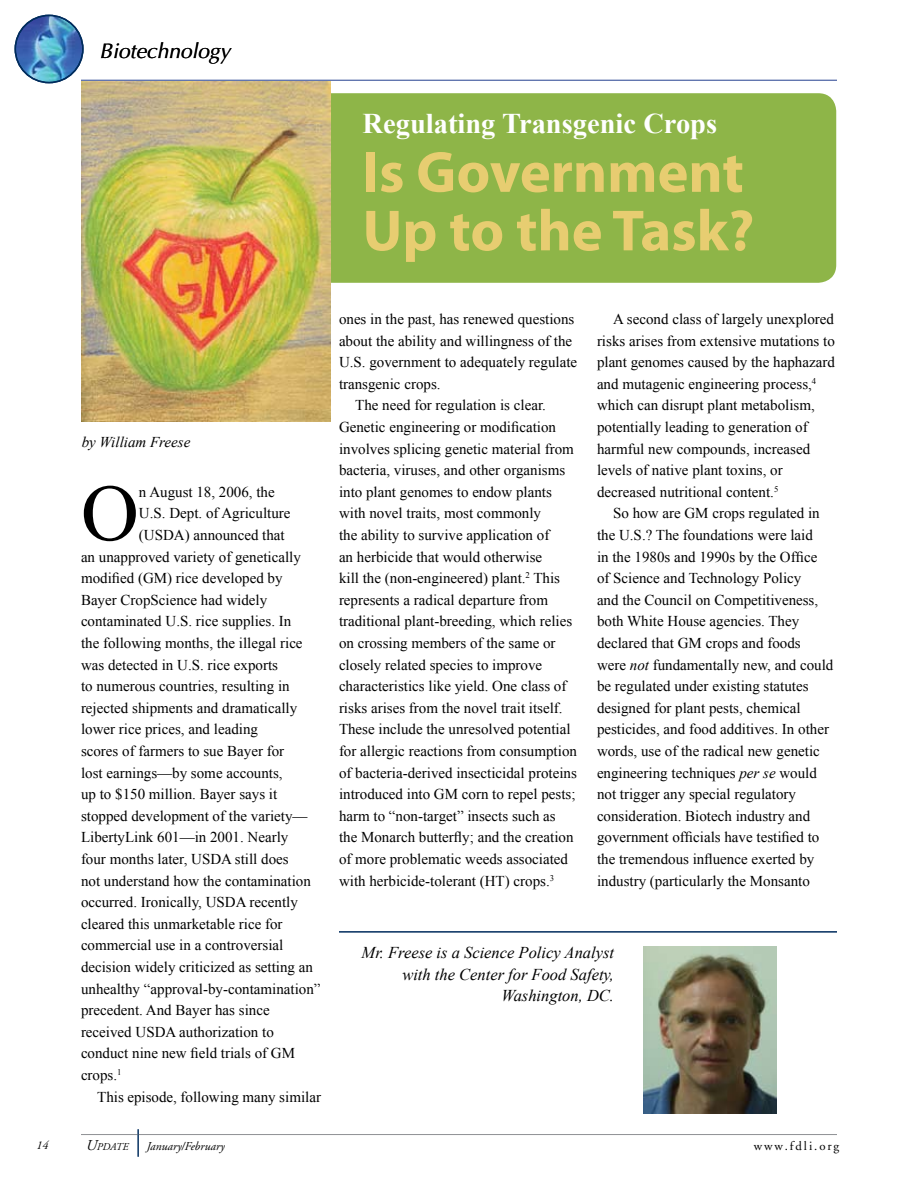
<style>
.page{position:relative;width:918px;height:1188px;background:#fff}
.page>*{position:absolute;margin:0;border:0;box-sizing:border-box;transform-origin:0 0}
.t1{font:80.25px "Times New Roman";color:#000}
.t2{font:700 58.5px/58.5px "Myriad Pro";color:#e7cd71}
.t3{font:700 28.5px "Times New Roman";color:#fff}
.t4{font:italic 21px "Optima";color:#000}
.t5{font:italic 16.5px/21.6px "Times New Roman";color:#000;text-align:right}
.t6{font:15px/21.6px "Times New Roman";color:#000}
.t7{font:italic 15px "Times New Roman";color:#000}
.t8{font:12.75px "Adobe Garamond";letter-spacing:.15em;color:#000}
.t9{font:italic 12px "Adobe Garamond";color:#000}
.t10{font:italic 10.5px "Adobe Garamond";color:#000}
.s1{color:#e7cc71}
.s2{font-style:italic}
.s3{font-size:15px}
</style>
<div class="page">
<img style="left:15px;top:15px;width:68px;height:68px;border-radius:50%">
<hr style="left:81px;top:80px;width:756px;height:1px;background:#24408f">
<hr style="left:339px;top:931px;width:498px;height:2px;background:#002c5d">
<img style="left:643px;top:947px;width:133px;height:166px">
<div style="left:15px;top:15px;width:69px;height:68px;border:2px solid #002c5d;border-radius:50%"></div>
<hr style="left:81px;top:1134px;width:756px;height:1px;background:#939598">
<svg style="left:138px;top:1129px;width:1px;height:28px"></svg>
<div style="left:93px;top:93px;width:743px;height:190px;background:#8eb548;border-radius:18px"></div>
<img style="left:81px;top:81px;width:250px;height:341px">
<h3 class="t4" style="left:100px;top:39px;width:132px">Biotechnology</h3>
<h3 class="t3" style="left:363px;top:107px;width:356px">Regulating Transgenic Crops</h3>
<h2 class="t2" style="left:363px;top:141px;width:393px">Is Gov<span class="s1">ernm</span>ent<br>Up to the Task?</h2>
<p class="t7" style="left:82px;top:433px;width:110px">by William Freese</p>
<h1 class="t1" style="left:81px;top:467px;width:59px">O</h1>
<p class="t6" style="left:139px;top:481px;width:137px">n August 18, 2006, the</p>
<p class="t6" style="left:139px;top:502px;width:153px">U.S. Dept. of Agriculture</p>
<p class="t6" style="left:139px;top:524px;width:147px">(USDA) announced that</p>
<p class="t6" style="left:81px;top:546px;width:221px">an unapproved variety of genetically</p>
<p class="t6" style="left:81px;top:567px;width:203px">modified (GM) rice developed by</p>
<p class="t6" style="left:81px;top:589px;width:188px">Bayer CropScience had widely</p>
<p class="t6" style="left:81px;top:610px;width:212px">contaminated U.S. rice supplies. In</p>
<p class="t6" style="left:81px;top:632px;width:223px">the following months, the illegal rice</p>
<p class="t6" style="left:81px;top:654px;width:199px">was detected in U.S. rice exports</p>
<p class="t6" style="left:81px;top:675px;width:210px">to numerous countries, resulting in</p>
<p class="t6" style="left:81px;top:697px;width:218px">rejected shipments and dramatically</p>
<p class="t6" style="left:81px;top:718px;width:179px">lower rice prices, and leading</p>
<p class="t6" style="left:81px;top:740px;width:205px">scores of farmers to sue Bayer for</p>
<p class="t6" style="left:81px;top:762px;width:203px">lost earnings—by some accounts,</p>
<p class="t6" style="left:81px;top:783px;width:198px">up to $150 million. Bayer says it</p>
<p class="t6" style="left:81px;top:805px;width:228px">stopped development of the variety—</p>
<p class="t6" style="left:81px;top:826px;width:209px">LibertyLink 601—in 2001. Nearly</p>
<p class="t6" style="left:81px;top:848px;width:209px">four months later, USDA still does</p>
<p class="t6" style="left:81px;top:870px;width:231px">not understand how the contamination</p>
<p class="t6" style="left:81px;top:891px;width:218px">occurred. Ironically, USDA recently</p>
<p class="t6" style="left:81px;top:913px;width:203px">cleared this unmarketable rice for</p>
<p class="t6" style="left:81px;top:934px;width:204px">commercial use in a controversial</p>
<p class="t6" style="left:81px;top:956px;width:234px">decision widely criticized as setting an</p>
<p class="t6" style="left:81px;top:978px;width:241px">unhealthy “approval-by-contamination”</p>
<p class="t6" style="left:81px;top:999px;width:190px">precedent. And Bayer has since</p>
<p class="t6" style="left:81px;top:1021px;width:194px">received USDA authorization to</p>
<p class="t6" style="left:81px;top:1042px;width:216px">conduct nine new field trials of GM</p>
<p class="t6" style="left:81px;top:1064px;width:42px">crops.<sup>1</sup></p>
<p class="t6" style="left:97px;top:1086px;width:225px">This episode, following many similar</p>
<p class="t6" style="left:339px;top:308px;width:237px">ones in the past, has renewed questions</p>
<p class="t6" style="left:339px;top:330px;width:235px">about the ability and willingness of the</p>
<p class="t6" style="left:339px;top:351px;width:240px">U.S. government to adequately regulate</p>
<p class="t6" style="left:339px;top:373px;width:103px">transgenic crops.</p>
<p class="t6" style="left:355px;top:394px;width:192px">The need for regulation is clear.</p>
<p class="t6" style="left:339px;top:416px;width:219px">Genetic engineering or modification</p>
<p class="t6" style="left:339px;top:438px;width:236px">involves splicing genetic material from</p>
<p class="t6" style="left:339px;top:459px;width:228px">bacteria, viruses, and other organisms</p>
<p class="t6" style="left:339px;top:481px;width:214px">into plant genomes to endow plants</p>
<p class="t6" style="left:339px;top:502px;width:204px">with novel traits, most commonly</p>
<p class="t6" style="left:339px;top:524px;width:212px">the ability to survive application of</p>
<p class="t6" style="left:339px;top:546px;width:205px">an herbicide that would otherwise</p>
<p class="t6" style="left:339px;top:567px;width:223px">kill the (non-engineered) plant.<sup>2</sup> This</p>
<p class="t6" style="left:339px;top:589px;width:211px">represents a radical departure from</p>
<p class="t6" style="left:339px;top:610px;width:235px">traditional plant-breeding, which relies</p>
<p class="t6" style="left:339px;top:632px;width:218px">on crossing members of the same or</p>
<p class="t6" style="left:339px;top:654px;width:205px">closely related species to improve</p>
<p class="t6" style="left:339px;top:675px;width:229px">characteristics like yield. One class of</p>
<p class="t6" style="left:339px;top:697px;width:225px">risks arises from the novel trait itself.</p>
<p class="t6" style="left:339px;top:718px;width:233px">These include the unresolved potential</p>
<p class="t6" style="left:339px;top:740px;width:240px">for allergic reactions from consumption</p>
<p class="t6" style="left:339px;top:762px;width:239px">of bacteria-derived insecticidal proteins</p>
<p class="t6" style="left:339px;top:783px;width:238px">introduced into GM corn to repel pests;</p>
<p class="t6" style="left:339px;top:805px;width:218px">harm to “non-target” insects such as</p>
<p class="t6" style="left:339px;top:826px;width:236px">the Monarch butterfly; and the creation</p>
<p class="t6" style="left:339px;top:848px;width:231px">of more problematic weeds associated</p>
<p class="t6" style="left:339px;top:870px;width:217px">with herbicide-tolerant (HT) crops.<sup>3</sup></p>
<p class="t6" style="left:597px;top:308px;width:239px;text-indent:16px">A second class of largely unexplored risks arises from extensive mutations to plant genomes caused by the haphazard and mutagenic engineering process,<sup>4 </sup>which can disrupt plant metabolism, potentially leading to generation of harmful new compounds, increased levels of native plant toxins, or decreased nutritional content.<sup>5</sup></p>
<p class="t6" style="left:597px;top:502px;width:238px;text-indent:16px">So how are GM crops regulated in the U.S.? The foundations were laid<br>in the 1980s and 1990s by the Office of Science and Technology Policy<br>and the Council on Competitiveness, both White House agencies. They declared that GM crops and foods were <span class="s2">not</span> fundamentally new, and could be regulated under existing statutes designed for plant pests, chemical pesticides, and food additives. In other words, use of the radical new genetic engineering techniques <span class="s2">per se</span> would not trigger any special regulatory consideration. Biotech industry and government officials have testified to the tremendous influence exerted by industry (particularly the Monsanto</p>
<p class="t5" style="left:362px;top:941px;width:254px">Mr. Freese is a Science Policy Analyst with the Center for Food Safety,<br>Washington, DC.</p>
<p class="t9" style="left:36px;top:1139px;width:14px">14</p>
<p class="t10" style="left:85px;top:1141px;width:44px"><span class="s3">U</span>pdate</p>
<p class="t9" style="left:146px;top:1139px;width:79px">January/February</p>
<p class="t8" style="left:754px;top:1139px;width:87px">www.fdli.org</p>
</div>
